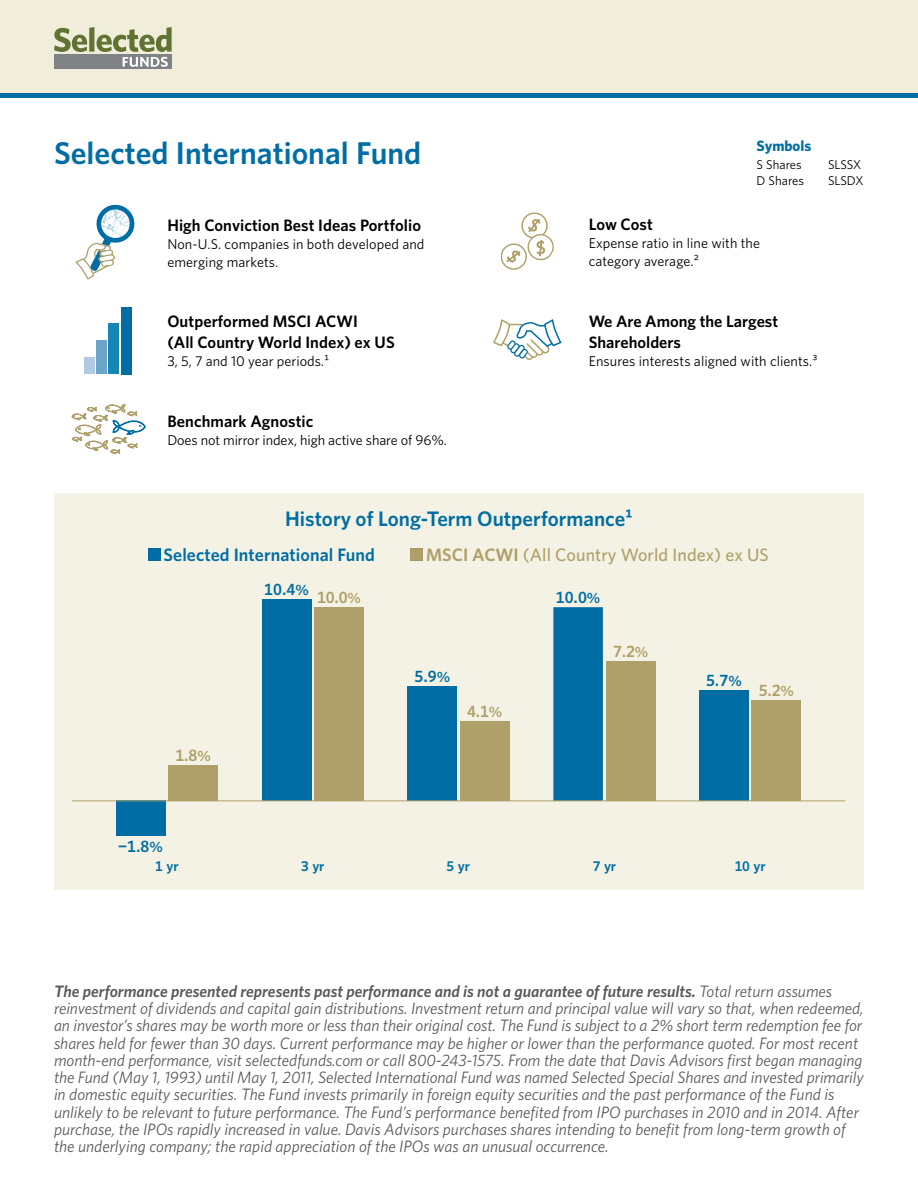
<style>
.page{position:relative;width:918px;height:1188px;background:#fff}
.page>*{position:absolute;margin:0;border:0;box-sizing:border-box;transform-origin:0 0}
.t1{font:600 31.5px "Whitney";color:#006ea4}
.t2{font:600 21px "Whitney";color:#006ea4}
.t3{font:500 18px "Whitney";letter-spacing:.005em;color:#afa069}
.t4{font:600 18px "Whitney";letter-spacing:.005em;color:#006ea4}
.t5{font:italic 16.5px/17.2px "Whitney";color:#58595b}
.t6{font:600 16.5px/20.7px "Whitney";letter-spacing:.005em;color:#000}
.t7{font:600 16.5px "Whitney";color:#006ea4}
.t8{font:600 16.5px "Whitney";color:#afa069}
.Port_Profile_LCV_Hea{font:700 15px "Whitney";color:#006ea4}
.t9{font:14.25px/18px "Whitney";letter-spacing:.005em;color:#000}
.t10{font:600 14.25px "Whitney";letter-spacing:-.01em;color:#006ea4}
.t11{font:12.75px "Whitney";color:#000}
.s1{font-weight:600}
.s2{font-size:15px}
</style>
<div class="page">
<div style="left:0;top:0;width:918px;height:94px;background:#f0eedb"></div>
<div style="left:54px;top:55px;width:118px;height:14px;background:#808184"></div>
<svg style="left:54px;top:27px;width:118px;height:40px"></svg>
<hr style="left:0;top:94px;width:918px;height:4px;background:#006ea4">
<div style="left:54px;top:493px;width:810px;height:396px;background:#f4f2e4"></div>
<div style="left:116px;top:801px;width:49px;height:35px;background:#006ea4"></div>
<div style="left:168px;top:766px;width:50px;height:35px;background:#afa069"></div>
<div style="left:262px;top:599px;width:49px;height:202px;background:#006ea4"></div>
<div style="left:314px;top:607px;width:50px;height:194px;background:#afa069"></div>
<div style="left:408px;top:686px;width:49px;height:115px;background:#006ea4"></div>
<div style="left:460px;top:721px;width:50px;height:80px;background:#afa069"></div>
<div style="left:553px;top:607px;width:50px;height:194px;background:#006ea4"></div>
<div style="left:606px;top:661px;width:49px;height:140px;background:#afa069"></div>
<div style="left:699px;top:690px;width:50px;height:111px;background:#006ea4"></div>
<div style="left:752px;top:700px;width:49px;height:101px;background:#afa069"></div>
<svg style="left:410px;top:549px;width:12px;height:12px"></svg>
<svg style="left:148px;top:549px;width:12px;height:12px"></svg>
<hr style="left:72px;top:801px;width:773px;height:1px;background:#afa069">
<div style="left:84px;top:357px;width:11px;height:17px;background:#afcae1"></div>
<div style="left:96px;top:341px;width:11px;height:33px;background:#6da4ca"></div>
<div style="left:109px;top:324px;width:10px;height:50px;background:#1686b6"></div>
<div style="left:121px;top:307px;width:10px;height:67px;background:#006ea4"></div>
<svg style="left:528px;top:235px;width:25px;height:25px"></svg>
<div style="left:527px;top:234px;width:27px;height:26px;border:1px solid #afa069;border-radius:50%"></div>
<svg style="left:501px;top:212px;width:48px;height:58px"></svg>
<svg style="left:493px;top:319px;width:68px;height:41px"></svg>
<svg style="left:72px;top:404px;width:74px;height:50px"></svg>
<svg style="left:75px;top:204px;width:60px;height:76px"></svg>
<p class="t1" style="left:54px;top:132px;width:369px">Selected International Fund</p>
<p class="t6" style="left:167px;top:214px;width:255px">High Conviction Best Ideas Portfolio</p>
<p class="t9" style="left:167px;top:234px;width:259px">Non-U.S. companies in both developed and emerging markets.</p>
<p class="t6" style="left:167px;top:311px;width:229px">Outperformed MSCI ACWI<br>(All Country World Index) ex US</p>
<p class="t9" style="left:167px;top:352px;width:163px">3, 5, 7 and 10 year periods.1</p>
<p class="t6" style="left:167px;top:410px;width:148px">Benchmark Agnostic</p>
<p class="t9" style="left:167px;top:430px;width:281px">Does not mirror index, high active share of 96%.</p>
<p class="Port_Profile_LCV_Hea" style="left:757px;top:135px;width:56px">Symbols</p>
<p class="t11" style="left:757px;top:156px;width:47px">S Shares</p>
<p class="t11" style="left:828px;top:156px;width:35px">SLSSX</p>
<p class="t11" style="left:757px;top:172px;width:49px">D Shares</p>
<p class="t11" style="left:828px;top:172px;width:37px">SLSDX</p>
<p class="t6" style="left:589px;top:213px;width:66px">Low Cost</p>
<p class="t9" style="left:589px;top:233px;width:173px">Expense ratio in line with the category average.2</p>
<p class="t6" style="left:589px;top:311px;width:191px">We Are Among the Largest<br>Shareholders</p>
<p class="t9" style="left:589px;top:352px;width:230px">Ensures interests aligned with clients.3</p>
<p class="t2" style="left:285px;top:504px;width:349px">History of Long-Term Outperformance1</p>
<p class="t4" style="left:164px;top:543px;width:213px">Selected International Fund</p>
<p class="t3" style="left:426px;top:543px;width:344px"><span class="s1">MSCI ACWI</span> (All Country World Index) ex US</p>
<p class="t8" style="left:176px;top:744px;width:37px">1.8<span class="s2">%</span></p>
<p class="t7" style="left:118px;top:836px;width:46px">−1.8<span class="s2">%</span></p>
<p class="t10" style="left:155px;top:857px;width:25px">1 yr</p>
<p class="t7" style="left:264px;top:578px;width:46px">10.4<span class="s2">%</span></p>
<p class="t8" style="left:317px;top:586px;width:45px">10.0<span class="s2">%</span></p>
<p class="t7" style="left:414px;top:665px;width:37px">5.9<span class="s2">%</span></p>
<p class="t8" style="left:467px;top:700px;width:37px">4.1<span class="s2">%</span></p>
<p class="t7" style="left:556px;top:586px;width:46px">10.0<span class="s2">%</span></p>
<p class="t8" style="left:613px;top:640px;width:37px">7.2<span class="s2">%</span></p>
<p class="t10" style="left:301px;top:857px;width:25px">3 yr</p>
<p class="t10" style="left:447px;top:857px;width:25px">5 yr</p>
<p class="t10" style="left:593px;top:857px;width:25px">7 yr</p>
<p class="t7" style="left:706px;top:669px;width:37px">5.7<span class="s2">%</span></p>
<p class="t8" style="left:759px;top:679px;width:37px">5.2<span class="s2">%</span></p>
<p class="t10" style="left:735px;top:857px;width:32px">10 yr</p>
<p class="t5" style="left:54px;top:982px;width:811px"><span class="s1">The performance presented represents past performance and is not a guarantee of future results.</span> Total return assumes reinvestment of dividends and capital gain distributions. Investment return and principal value will vary so that, when redeemed, an investor’s shares may be worth more or less than their original cost. The Fund is subject to a 2% short term redemption fee for shares held for fewer than 30 days. Current performance may be higher or lower than the performance quoted. For most recent month-end performance, visit selectedfunds.com or call 800-243-1575. From the date that Davis Advisors first began managing the Fund (May 1, 1993) until May 1, 2011, Selected International Fund was named Selected Special Shares and invested primarily in domestic equity securities. The Fund invests primarily in foreign equity securities and the past performance of the Fund is unlikely to be relevant to future performance. The Fund’s performance benefited from IPO purchases in 2010 and in 2014. After purchase, the IPOs rapidly increased in value. Davis Advisors purchases shares intending to benefit from long-term growth of the underlying company; the rapid appreciation of the IPOs was an unusual occurrence.</p>
</div>
